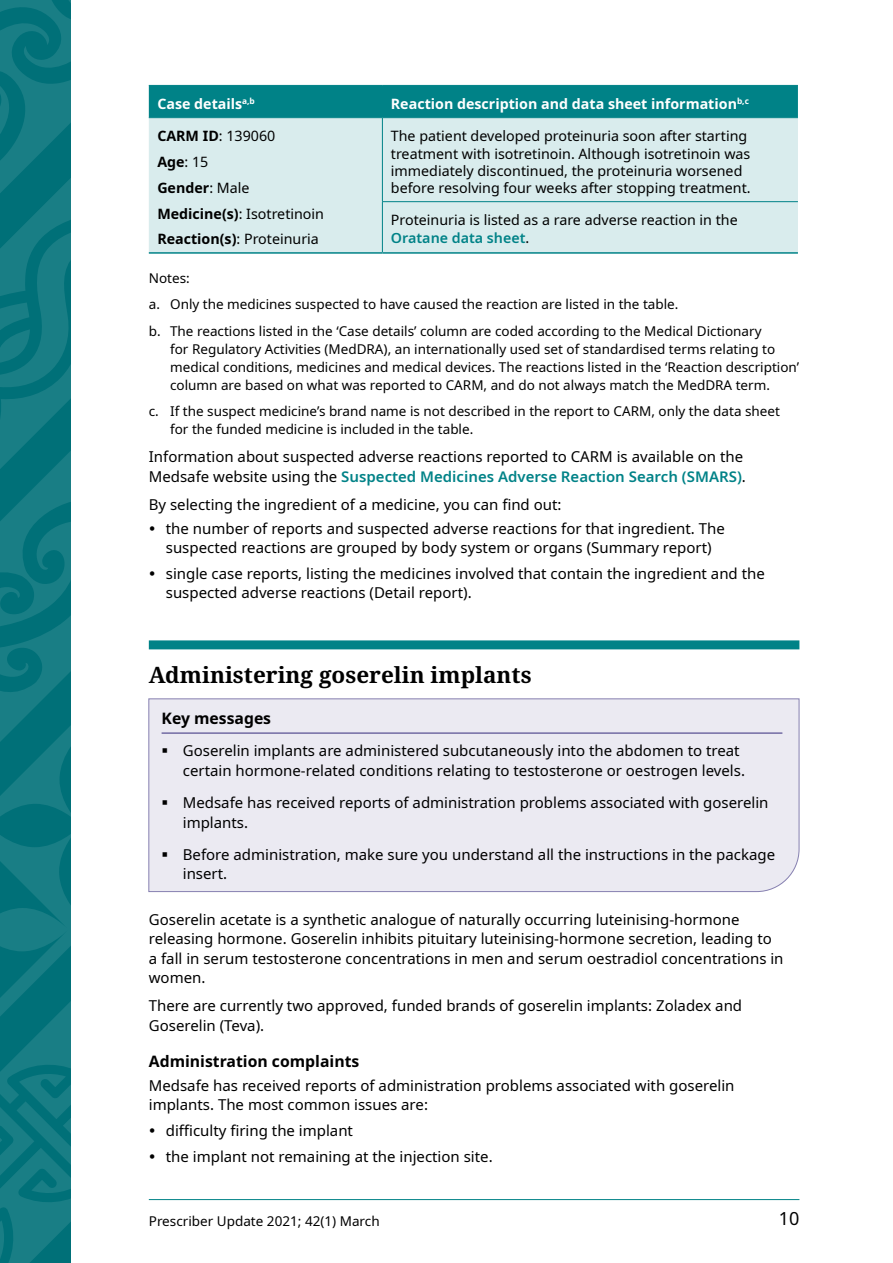
<style>
.page{position:relative;width:893px;height:1263px;background:#fff}
.page>*{position:absolute;margin:0;border:0;box-sizing:border-box;transform-origin:0 0}
.Main_Heading{font:700 22.5px "Noto Serif";color:#000}
.t1{font:18px "Noto Sans";color:#000}
.Small_head{font:700 15.75px "Noto Sans";color:#000}
.Key_messages_head{font:700 15.75px "Noto Sans";color:#000}
.Body_text{font:15px/19.5px "Noto Sans";color:#000}
.Table_text{font:14.25px/17.2px "Noto Sans";color:#000}
.Table_text-2{font:700 14.25px "Noto Sans";color:#fff}
.Table_text-3{font:700 14.25px "Noto Sans";color:#000}
.Notes{font:13.5px/18px "Noto Sans";color:#000}
.s1{font-weight:700}
.s2{font-weight:400}
.s3{font-weight:600;color:#008287}
</style>
<div class="page">
<hr style="left:149px;top:1199px;width:650px;height:1px;background:#008287">
<svg style="left:0;top:1162px;width:70px;height:101px;background:#107880"></svg>
<svg style="left:0;top:1133px;width:70px;height:29px;background:#0e777f"></svg>
<svg style="left:0;top:0;width:70px;height:1133px;background:#0d777e"></svg>
<div style="left:148px;top:698px;width:652px;height:194px;background:#ebeaf2"></div>
<div style="left:149px;top:640px;width:650px;height:9px;background:#008287"></div>
<hr style="left:162px;top:733px;width:620px;height:1px;background:#362c7c">
<div style="left:149px;top:86px;width:649px;height:31px;background:#008287"></div>
<div style="left:149px;top:118px;width:649px;height:134px;background:#d9eced"></div>
<hr style="left:149px;top:85px;width:233px;height:1px;background:#008287">
<hr style="left:382px;top:85px;width:416px;height:1px;background:#008287">
<hr style="left:382px;top:86px;width:1px;height:31px;background:#008287">
<hr style="left:149px;top:117px;width:233px;height:1px;background:#008287">
<hr style="left:382px;top:117px;width:416px;height:1px;background:#008287">
<hr style="left:382px;top:118px;width:1px;height:83px;background:#008287">
<hr style="left:382px;top:201px;width:416px;height:1px;background:#008287">
<hr style="left:382px;top:202px;width:1px;height:50px;background:#008287">
<hr style="left:149px;top:252px;width:233px;height:2px;background:#008287">
<hr style="left:382px;top:252px;width:416px;height:2px;background:#008287">
<p class="Table_text-2" style="left:157px;top:94px;width:99px">Case details<sup>a,b</sup></p>
<p class="Table_text-2" style="left:391px;top:94px;width:359px">Reaction description and data sheet information<sup>b,c</sup></p>
<p class="Table_text" style="left:157px;top:128px;width:119px"><span class="s1">CARM ID</span>: 139060</p>
<p class="Table_text-3" style="left:157px;top:152px;width:53px">Age<span class="s2">: 15</span></p>
<p class="Table_text-3" style="left:157px;top:178px;width:94px">Gender<span class="s2">: Male</span></p>
<p class="Table_text" style="left:157px;top:205px;width:168px"><span class="s1">Medicine(s)</span>: Isotretinoin</p>
<p class="Table_text" style="left:157px;top:231px;width:163px"><span class="s1">Reaction(s)</span>: Proteinuria</p>
<p class="Table_text" style="left:391px;top:128px;width:361px">The patient developed proteinuria soon after starting treatment with isotretinoin. Although isotretinoin was immediately discontinued, the proteinuria worsened before resolving four weeks after stopping treatment.</p>
<p class="Table_text" style="left:391px;top:212px;width:348px">Proteinuria is listed as a rare adverse reaction in the<br><span class="s3">Oratane data sheet</span>.</p>
<p class="Notes" style="left:149px;top:269px;width:42px">Notes:</p>
<p class="Notes" style="left:149px;top:296px;width:531px">a. Only the medicines suspected to have caused the reaction are listed in the table.</p>
<p class="Notes" style="left:170px;top:322px;width:631px;text-indent:-21px">b. The reactions listed in the ‘Case details’ column are coded according to the Medical Dictionary<br>for Regulatory Activities (MedDRA), an internationally used set of standardised terms relating to medical conditions, medicines and medical devices. The reactions listed in the ‘Reaction description’ column are based on what was reported to CARM, and do not always match the MedDRA term.</p>
<p class="Notes" style="left:170px;top:403px;width:611px;text-indent:-21px">c. If the suspect medicine’s brand name is not described in the report to CARM, only the data sheet for the funded medicine is included in the table.</p>
<p class="Body_text" style="left:149px;top:447px;width:599px">Information about suspected adverse reactions reported to CARM is available on the<br>Medsafe website using the <span class="s3">Suspected Medicines Adverse Reaction Search (SMARS)</span>.</p>
<p class="Body_text" style="left:149px;top:495px;width:414px">By selecting the ingredient of a medicine, you can find out:</p>
<p class="Body_text" style="left:149px;top:519px;width:578px;text-align:center">• the number of reports and suspected adverse reactions for that ingredient. The suspected reactions are grouped by body system or organs (Summary report)</p>
<p class="Body_text" style="left:166px;top:564px;width:601px;text-indent:-17px">• single case reports, listing the medicines involved that contain the ingredient and the suspected adverse reactions (Detail report).</p>
<p class="Main_Heading" style="left:149px;top:659px;width:384px">Administering goserelin implants</p>
<p class="Key_messages_head" style="left:162px;top:707px;width:111px">Key messages</p>
<p class="Body_text" style="left:183px;top:742px;width:564px;text-indent:-21px">▪ Goserelin implants are administered subcutaneously into the abdomen to treat certain hormone-related conditions relating to testosterone or oestrogen levels.</p>
<p class="Body_text" style="left:183px;top:793px;width:587px;text-indent:-21px">▪ Medsafe has received reports of administration problems associated with goserelin implants.</p>
<p class="Body_text" style="left:183px;top:845px;width:594px;text-indent:-21px">▪ Before administration, make sure you understand all the instructions in the package insert.</p>
<p class="Body_text" style="left:149px;top:910px;width:636px">Goserelin acetate is a synthetic analogue of naturally occurring luteinising-hormone releasing hormone. Goserelin inhibits pituitary luteinising-hormone secretion, leading to a fall in serum testosterone concentrations in men and serum oestradiol concentrations in women.</p>
<p class="Body_text" style="left:149px;top:996px;width:595px">There are currently two approved, funded brands of goserelin implants: Zoladex and<br>Goserelin (Teva).</p>
<p class="Small_head" style="left:149px;top:1050px;width:212px">Administration complaints</p>
<p class="Body_text" style="left:149px;top:1076px;width:587px">Medsafe has received reports of administration problems associated with goserelin implants. The most common issues are:</p>
<p class="Body_text" style="left:149px;top:1121px;width:206px">• difficulty firing the implant</p>
<p class="Body_text" style="left:149px;top:1147px;width:345px">• the implant not remaining at the injection site.</p>
<p class="Notes" style="left:149px;top:1213px;width:232px">Prescriber Update 2021; 42(1) March</p>
<p class="t1" style="left:779px;top:1206px;width:22px">10</p>
</div>
